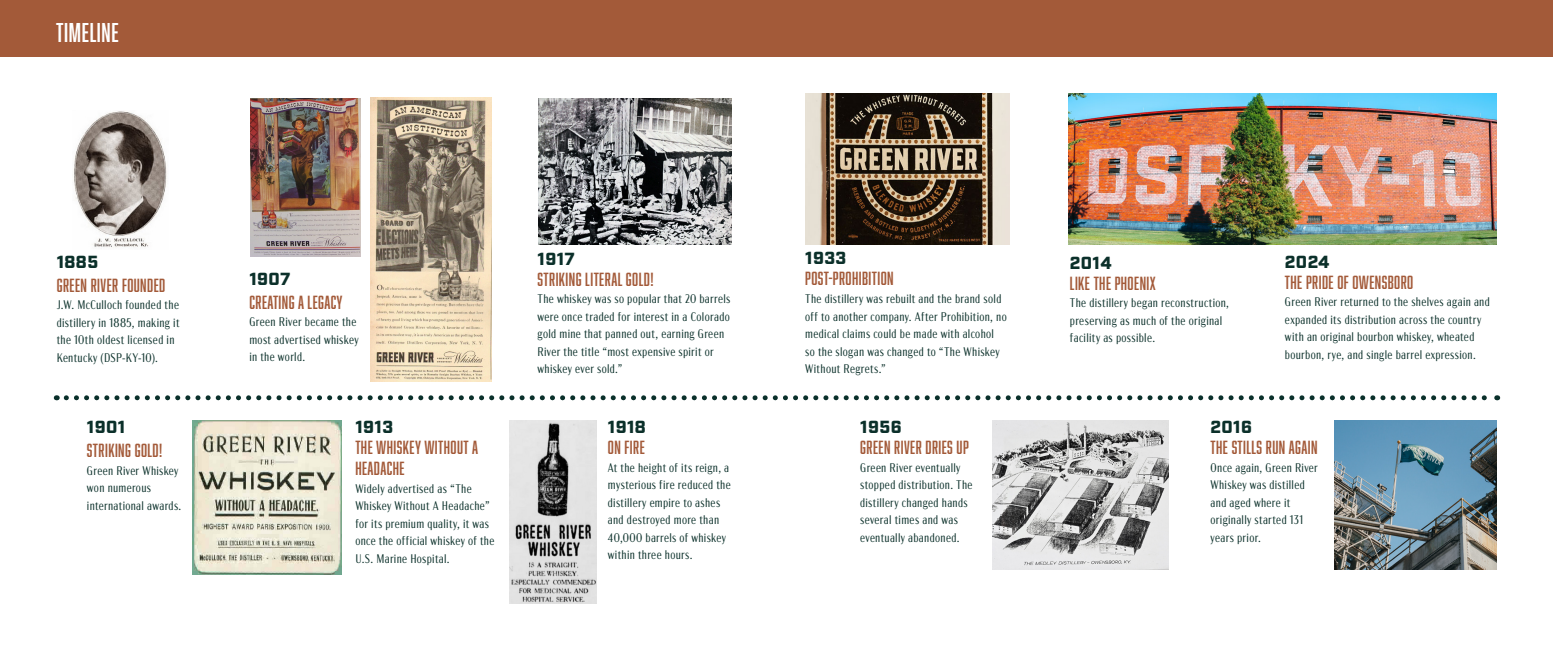
<style>
.page{position:relative;width:1553px;height:653px;background:#fff}
.page>*{position:absolute;margin:0;border:0;box-sizing:border-box;transform-origin:0 0}
.t1{font:25px "Abolition";letter-spacing:.025em;color:#fff}
.t2{font:17.5px/21px "Abolition";letter-spacing:.025em;color:#a35a39}
.t3{font:900 17.5px "Industry";letter-spacing:.025em;color:#0b302a}
.t4{font:300 condensed 12.5px/17.5px "Acme Gothic";letter-spacing:.025em;color:#0b302a}
</style>
<div class="page">
<svg style="left:66px;top:395px;width:1431px;height:5px"></svg>
<div style="left:0;top:0;width:1552px;height:56px;background:#a35a39"></div>
<img style="left:538px;top:98px;width:193px;height:146px">
<img style="left:510px;top:420px;width:86px;height:183px">
<img style="left:370px;top:97px;width:121px;height:284px">
<img style="left:74px;top:111px;width:93px;height:137px">
<img style="left:251px;top:98px;width:109px;height:158px">
<img style="left:992px;top:420px;width:176px;height:149px">
<img style="left:1334px;top:420px;width:162px;height:149px">
<img style="left:805px;top:93px;width:204px;height:151px">
<img style="left:193px;top:420px;width:149px;height:154px">
<img style="left:1068px;top:93px;width:428px;height:151px">
<p class="t1" style="left:56px;top:18px;width:64px">TIMELINE</p>
<p class="t3" style="left:57px;top:251px;width:43px">1885</p>
<p class="t2" style="left:57px;top:274px;width:110px">GREEN RIVER FOUNDED</p>
<p class="t4" style="left:57px;top:295px;width:124px">J.W. McCulloch founded the distillery in 1885, making it the 10th oldest licensed in<br>Kentucky (DSP-KY-10).</p>
<p class="t3" style="left:87px;top:416px;width:40px">1901</p>
<p class="t2" style="left:87px;top:439px;width:77px">STRIKING GOLD!</p>
<p class="t4" style="left:87px;top:460px;width:96px">Green River Whiskey won numerous international awards.</p>
<p class="t3" style="left:249px;top:268px;width:42px">1907</p>
<p class="t2" style="left:249px;top:291px;width:95px">CREATING A LEGACY</p>
<p class="t4" style="left:249px;top:312px;width:111px">Green River became the most advertised whiskey in the world.</p>
<p class="t3" style="left:355px;top:416px;width:39px">1913</p>
<p class="t2" style="left:355px;top:436px;width:124px">THE WHISKEY WITHOUT A<br>HEADACHE</p>
<p class="t4" style="left:355px;top:478px;width:141px">Widely advertised as “The<br>Whiskey Without A Headache” for its premium quality, it was once the official whiskey of the<br>U.S. Marine Hospital.</p>
<p class="t3" style="left:537px;top:248px;width:39px">1917</p>
<p class="t2" style="left:537px;top:268px;width:117px">STRIKING LITERAL GOLD!</p>
<p class="t4" style="left:537px;top:289px;width:194px">The whiskey was so popular that 20 barrels were once traded for interest in a Colorado gold mine that panned out, earning Green River the title “most expensive spirit or whiskey ever sold.”</p>
<p class="t3" style="left:608px;top:416px;width:39px">1918</p>
<p class="t2" style="left:608px;top:436px;width:38px">ON FIRE</p>
<p class="t4" style="left:608px;top:457px;width:124px">At the height of its reign, a mysterious fire reduced the distillery empire to ashes and destroyed more than<br>40,000 barrels of whiskey within three hours.</p>
<p class="t3" style="left:805px;top:248px;width:43px">1933</p>
<p class="t2" style="left:805px;top:268px;width:90px">POST-PROHIBITION</p>
<p class="t4" style="left:805px;top:289px;width:203px">The distillery was rebuilt and the brand sold off to another company. After Prohibition, no medical claims could be made with alcohol so the slogan was changed to “The Whiskey Without Regrets.”</p>
<p class="t3" style="left:860px;top:416px;width:43px">1956</p>
<p class="t2" style="left:860px;top:436px;width:110px">GREEN RIVER DRIES UP</p>
<p class="t4" style="left:860px;top:457px;width:114px">Green River eventually stopped distribution. The distillery changed hands several times and was eventually abandoned.</p>
<p class="t3" style="left:1070px;top:252px;width:43px">2014</p>
<p class="t2" style="left:1070px;top:272px;width:87px">LIKE THE PHOENIX</p>
<p class="t4" style="left:1070px;top:293px;width:161px">The distillery began reconstruction, preserving as much of the original facility as possible.</p>
<p class="t3" style="left:1285px;top:251px;width:46px">2024</p>
<p class="t2" style="left:1285px;top:271px;width:130px">THE PRIDE OF OWENSBORO</p>
<p class="t4" style="left:1285px;top:292px;width:206px">Green River returned to the shelves again and expanded its distribution across the country with an original bourbon whiskey, wheated bourbon, rye, and single barrel expression.</p>
<p class="t3" style="left:1210px;top:416px;width:43px">2016</p>
<p class="t2" style="left:1210px;top:436px;width:108px">THE STILLS RUN AGAIN</p>
<p class="t4" style="left:1210px;top:457px;width:109px">Once again, Green River<br>Whiskey was distilled and aged where it originally started 131 years prior.</p>
</div>
